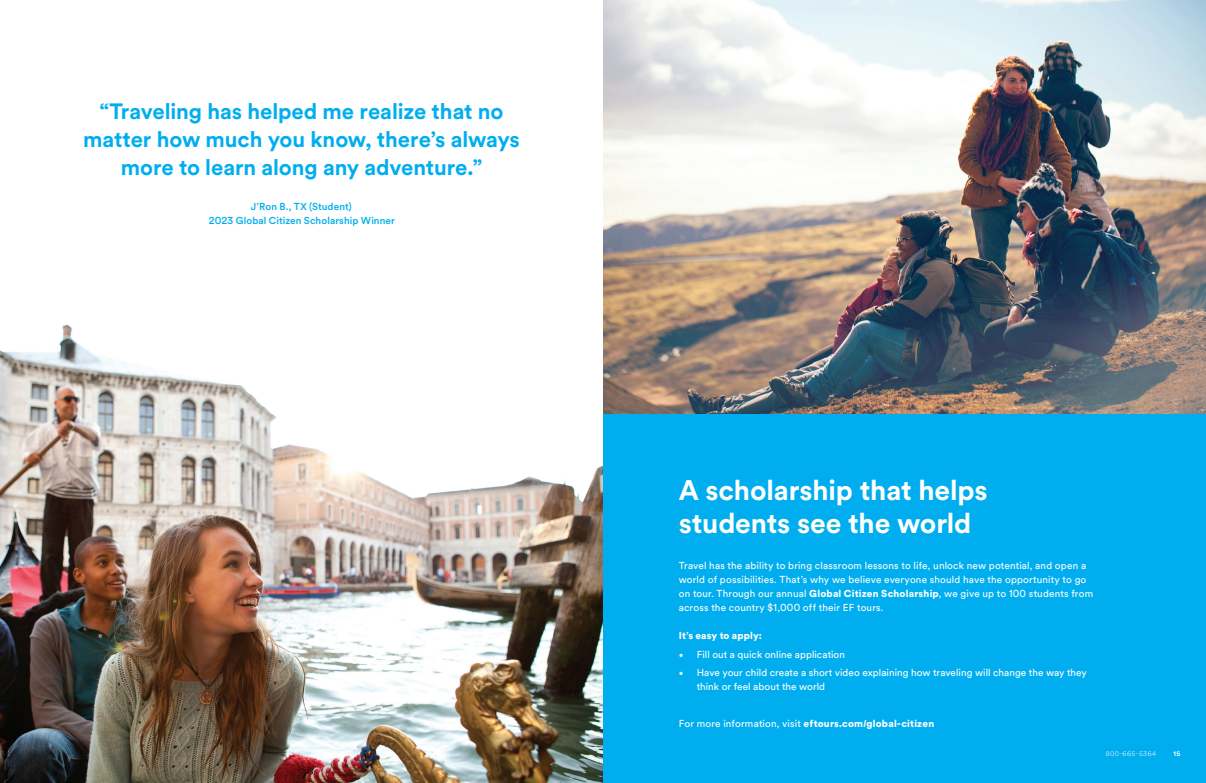
<style>
.page{position:relative;width:1206px;height:783px;background:#fff}
.page>*{position:absolute;margin:0;border:0;box-sizing:border-box;transform-origin:0 0}
.t1{font:700 28px/33px "EF Circular";letter-spacing:-.005em;color:#fff}
.t2{font:700 22px/28px "EF Circular";letter-spacing:-.005em;color:#00aeef;text-align:center}
.t3{font:10px/14px "EF Circular";letter-spacing:.01em;color:#fff}
.t4{font:900 10px "EF Circular";letter-spacing:.015em;color:#fff}
.t5{font:500 10px "EF Circular";letter-spacing:.005em;color:#00aeef}
.t6{font:300 6.5px "EF Circular";letter-spacing:.07em;color:#fff}
.t7{font:700 6.5px "EF Circular";color:#fff}
.s1{font-weight:900}
.s2{font-family:"Minion Pro";font-size:12px}
.s3{font-weight:400}
</style>
<div class="page">
<img style="left:0;top:324px;width:603px;height:459px">
<div style="left:603px;top:413px;width:603px;height:370px;background:#00aeef"></div>
<img style="left:603px;top:0;width:603px;height:413px">
<p class="t2" style="left:83px;top:96px;width:438px">“Traveling has helped me realize that no matter how much you know, there’s always more to learn along any adventure.”</p>
<p class="t5" style="left:251px;top:199px;width:102px">J’Ron B., TX (Student)</p>
<p class="t5" style="left:209px;top:213px;width:188px">2023 Global Citizen Scholarship Winner</p>
<p class="t1" style="left:679px;top:472px;width:310px">A scholarship that helps students see the world</p>
<p class="t3" style="left:679px;top:558px;width:416px">Travel has the ability to bring classroom lessons to life, unlock new potential, and open a world of possibilities. That’s why we believe everyone should have the opportunity to go on tour. Through our annual <span class="s1">Global Citizen Scholarship</span>, we give up to 100 students from across the country $1,000 off their EF tours.</p>
<p class="t4" style="left:679px;top:629px;width:85px">It’s easy to apply:</p>
<p class="t3" style="left:679px;top:647px;width:168px"><span class="s2">•</span> Fill out a quick online application</p>
<p class="t3" style="left:697px;top:665px;width:392px;text-indent:-18px"><span class="s2">•</span> Have your child create a short video explaining how traveling will change the way they think or feel about the world</p>
<p class="t4" style="left:679px;top:717px;width:257px"><span class="s3">For more information, visit</span> eftours.com/global-citizen</p>
<p class="t6" style="left:1106px;top:750px;width:52px">800-665-5364</p>
<p class="t7" style="left:1174px;top:749px;width:8px">15</p>
</div>
